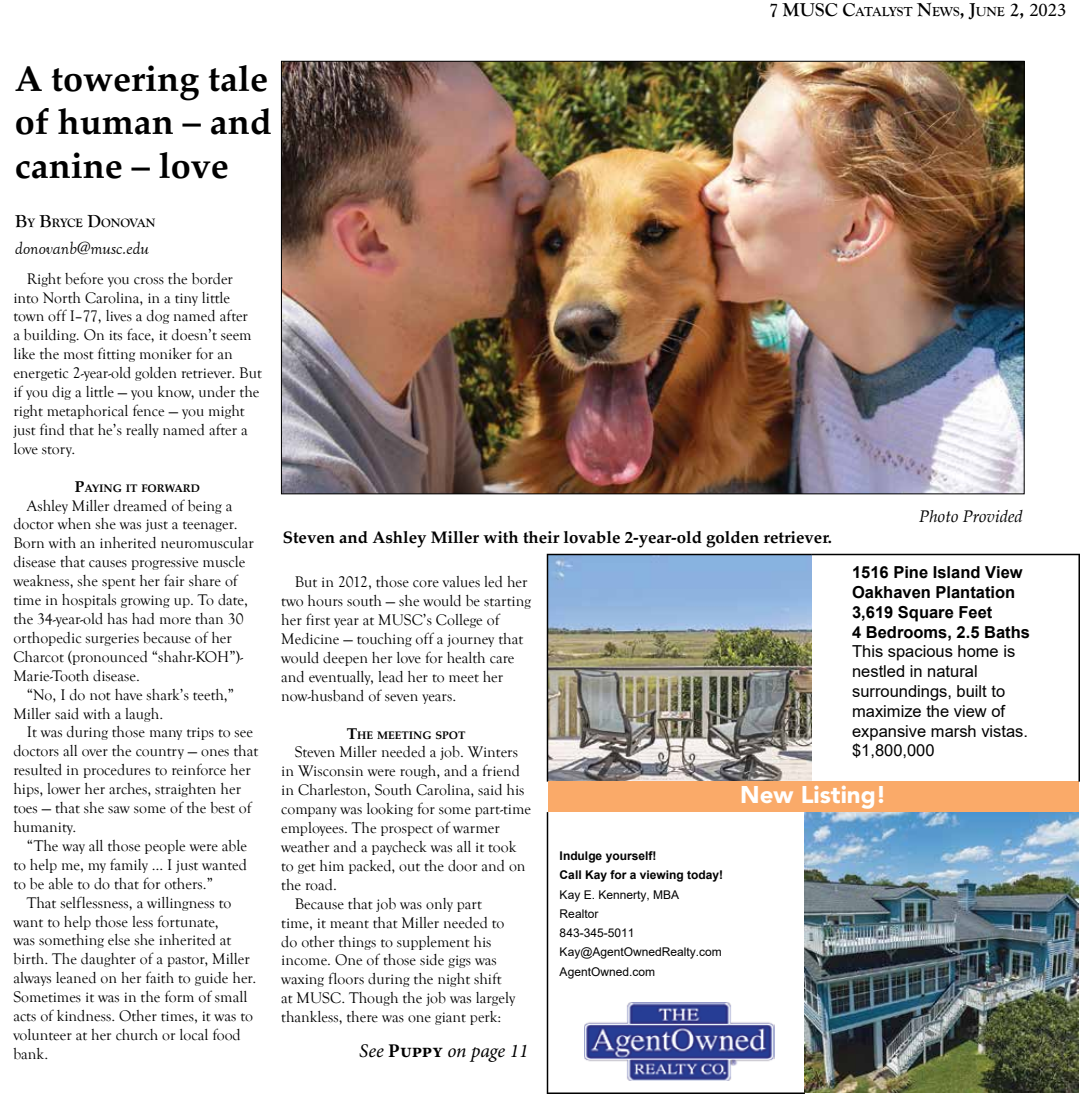
<style>
.page{position:relative;width:1080px;height:1094px;background:#fff}
.page>*{position:absolute;margin:0;border:0;box-sizing:border-box;transform-origin:0 0}
.t1{font:700 36px/43.2px "Palatino";color:#000;text-align:justify}
.t2{font:900 24px "Avenir LT Std";color:#fff}
.t3{font:italic 19.35px "Minion Pro";letter-spacing:-.005em;color:#000}
.t4{font:italic 18px "Goudy Old Style T";color:#000}
.t5{font:700 16.8px "Palatino";color:#000}
.t6{font:italic 16.8px "Palatino";color:#000}
.t7{font:16.5px/19.8px "Arial";color:#000}
.t8{font:15.75px/18.9px "Goudy Old Style T";color:#000}
.t9{font:700 13.5px "Goudy Old Style T";letter-spacing:-.005em;color:#000}
.t10{font:700 12.6px "Goudy Old Style T";letter-spacing:-.015em;color:#000}
.t11{font:12px/19.4px "Arial";color:#000}
.t12{font:700 10.95px "Palatino";color:#000}
.s1{font-size:19.35px}
.s2{font-family:"Minion Pro";font-weight:400;font-size:19.35px}
.s3{font-size:18px}
.s4{font-size:15.75px}
.s5{font-weight:700;font-style:normal}
.s6{font-weight:700}
</style>
<div class="page">
<img style="left:283px;top:63px;width:739px;height:429px">
<img style="left:805px;top:812px;width:273px;height:280px">
<img style="left:547px;top:554px;width:265px;height:227px">
<div style="left:548px;top:781px;width:530px;height:31px;background:#faaa69"></div>
<svg style="left:547px;top:812px;width:258px;height:282px"></svg>
<svg style="left:812px;top:554px;width:268px;height:227px"></svg>
<p class="t9" style="left:770px;top:4px;width:298px"><span class="s1">7</span> <span class="s1">MUSC C</span>ATALYST <span class="s1">N</span>EWS<span class="s1">, J</span>UNE <span class="s1">2,</span> <span class="s2">2023</span></p>
<h2 class="t1" style="left:15px;top:56px;width:259px">A towering tale of human – and canine – love</h2>
<p class="t10" style="left:15px;top:216px;width:142px"><span class="s3">B</span>Y <span class="s3">B</span>RYCE <span class="s3">D</span>ONOVAN</p>
<p class="t4" style="left:15px;top:238px;width:135px">donovanb@musc.edu</p>
<p class="t8" style="left:13px;top:269px;width:250px;text-indent:13px">Right before you cross the border into North Carolina, in a tiny little town off I–77, lives a dog named after<br>a building. On its face, it doesn’t seem like the most fitting moniker for an energetic 2-year-old golden retriever. But if you dig a little — you know, under the right metaphorical fence — you might just find that he’s really named after a love story.</p>
<h3 class="t12" style="left:75px;top:478px;width:127px"><span class="s4">P</span>AYING IT FORWARD</h3>
<p class="t8" style="left:27px;top:496px;width:207px">Ashley Miller dreamed of being a</p>
<p class="t8" style="left:13px;top:515px;width:226px">doctor when she was just a teenager.</p>
<p class="t8" style="left:13px;top:534px;width:242px">Born with an inherited neuromuscular</p>
<p class="t8" style="left:13px;top:553px;width:234px">disease that causes progressive muscle</p>
<p class="t8" style="left:13px;top:572px;width:226px">weakness, she spent her fair share of</p>
<p class="t8" style="left:13px;top:591px;width:236px">time in hospitals growing up. To date,</p>
<p class="t8" style="left:13px;top:609px;width:232px">the 34-year-old has had more than 30</p>
<p class="t8" style="left:13px;top:628px;width:220px">orthopedic surgeries because of her</p>
<p class="t8" style="left:13px;top:647px;width:231px">Charcot (pronounced “shahr-KOH”)-</p>
<p class="t8" style="left:13px;top:666px;width:128px">Marie-Tooth disease.</p>
<p class="t8" style="left:27px;top:685px;width:209px">“No, I do not have shark’s teeth,”</p>
<p class="t8" style="left:13px;top:704px;width:151px">Miller said with a laugh.</p>
<p class="t8" style="left:27px;top:723px;width:228px">It was during those many trips to see</p>
<p class="t8" style="left:13px;top:742px;width:246px">doctors all over the country — ones that</p>
<p class="t8" style="left:13px;top:761px;width:239px">resulted in procedures to reinforce her</p>
<p class="t8" style="left:13px;top:780px;width:229px">hips, lower her arches, straighten her</p>
<p class="t8" style="left:13px;top:798px;width:240px">toes — that she saw some of the best of</p>
<p class="t8" style="left:13px;top:817px;width:64px">humanity.</p>
<p class="t8" style="left:27px;top:836px;width:222px">“The way all those people were able</p>
<p class="t8" style="left:13px;top:855px;width:235px">to help me, my family … I just wanted</p>
<p class="t8" style="left:13px;top:874px;width:201px">to be able to do that for others.”</p>
<p class="t8" style="left:27px;top:893px;width:206px">That selflessness, a willingness to</p>
<p class="t8" style="left:13px;top:912px;width:207px">want to help those less fortunate,</p>
<p class="t8" style="left:13px;top:931px;width:219px">was something else she inherited at</p>
<p class="t8" style="left:13px;top:950px;width:238px">birth. The daughter of a pastor, Miller</p>
<p class="t8" style="left:13px;top:969px;width:245px">always leaned on her faith to guide her.</p>
<p class="t8" style="left:13px;top:987px;width:235px">Sometimes it was in the form of small</p>
<p class="t8" style="left:13px;top:1006px;width:241px">acts of kindness. Other times, it was to</p>
<p class="t8" style="left:13px;top:1025px;width:229px">volunteer at her church or local food</p>
<p class="t8" style="left:13px;top:1044px;width:36px">bank.</p>
<p class="t5" style="left:283px;top:522px;width:551px">Steven and Ashley Miller with their lovable 2-year-old golden retriever.</p>
<p class="t6" style="left:919px;top:502px;width:105px">Photo Provided</p>
<p class="t8" style="left:281px;top:573px;width:251px;text-indent:13px">But in 2012, those core values led her two hours south — she would be starting her first year at MUSC’s College of Medicine — touching off a journey that would deepen her love for health care and eventually, lead her to meet her now-husband of seven years.</p>
<h3 class="t12" style="left:347px;top:725px;width:120px"><span class="s4">T</span>HE MEETING SPOT</h3>
<p class="t8" style="left:295px;top:743px;width:225px">Steven Miller needed a job. Winters</p>
<p class="t8" style="left:281px;top:762px;width:240px">in Wisconsin were rough, and a friend</p>
<p class="t8" style="left:281px;top:781px;width:245px">in Charleston, South Carolina, said his</p>
<p class="t8" style="left:281px;top:800px;width:251px">company was looking for some part-time</p>
<p class="t8" style="left:281px;top:818px;width:220px">employees. The prospect of warmer</p>
<p class="t8" style="left:281px;top:837px;width:237px">weather and a paycheck was all it took</p>
<p class="t8" style="left:281px;top:856px;width:246px">to get him packed, out the door and on</p>
<p class="t8" style="left:281px;top:875px;width:57px">the road.</p>
<p class="t8" style="left:295px;top:894px;width:189px">Because that job was only part</p>
<p class="t8" style="left:281px;top:913px;width:225px">time, it meant that Miller needed to</p>
<p class="t8" style="left:281px;top:932px;width:212px">do other things to supplement his</p>
<p class="t8" style="left:281px;top:951px;width:217px">income. One of those side gigs was</p>
<p class="t8" style="left:281px;top:970px;width:222px">waxing floors during the night shift</p>
<p class="t8" style="left:281px;top:989px;width:236px">at MUSC. Though the job was largely</p>
<p class="t8" style="left:281px;top:1007px;width:222px">thankless, there was one giant perk:</p>
<p class="t3" style="left:359px;top:1038px;width:170px">See <span class="s5">Puppy</span> on page 11</p>
<p class="t11" style="left:560px;top:846px;width:165px"><span class="s6">Indulge yourself!<br>Call Kay for a viewing today!<br></span>Kay E. Kennerty, MBA<br>Realtor<br>843-345-5011<br>Kay@AgentOwnedRealty.com<br>AgentOwned.com</p>
<p class="t7" style="left:852px;top:562px;width:179px"><span class="s6">1516 Pine Island View<br>Oakhaven Plantation<br>3,619 Square Feet<br>4 Bedrooms, 2.5 Baths<br></span>This spacious home is nestled in natural surroundings, built to maximize the view of expansive marsh vistas. $1,800,000</p>
<h2 class="t2" style="left:740px;top:780px;width:148px">New Listing!</h2>
</div>
